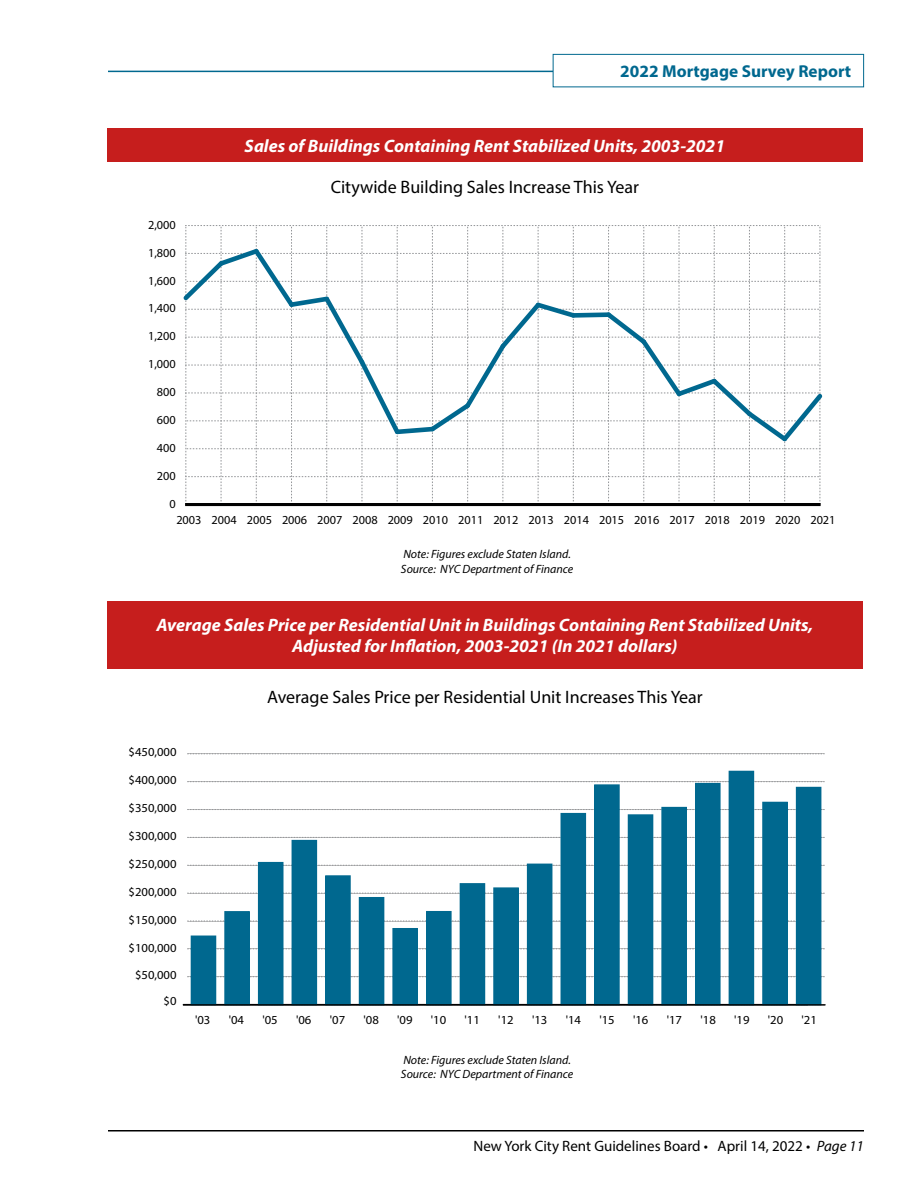
<style>
.page{position:relative;width:918px;height:1188px;background:#fff}
.page>*{position:absolute;margin:0;border:0;box-sizing:border-box;transform-origin:0 0}
.t1{font:italic 700 18px/21.6px "Myriad Pro";color:#fff;text-align:center}
.t2{font:18px "Myriad Pro";color:#000}
.t3{font:700 17.25px "Myriad Pro";color:#00688f}
.t4{font:15px "Myriad Pro";color:#000}
.t5{font:12.3px "Myriad";color:#000}
.t6{font:12.3px "Myriad Pro";color:#000}
.t7{font:italic 12px/14.4px "Myriad Pro";color:#000}
.s1{font-style:italic}
</style>
<div class="page">
<hr style="left:108px;top:71px;width:536px;height:1px;background:#00688f">
<div style="left:553px;top:54px;width:311px;height:33px;background:#fff"></div>
<div style="left:553px;top:54px;width:311px;height:33px;border:1px solid #00688f"></div>
<hr style="left:108px;top:1130px;width:756px;height:2px;background:#000">
<div style="left:107px;top:128px;width:756px;height:34px;background:#c61e1d"></div>
<hr style="left:185px;top:503px;width:636px;height:3px;background:#000">
<svg style="left:183px;top:225px;width:640px;height:280px"></svg>
<div style="left:107px;top:601px;width:756px;height:68px;background:#c61e1d"></div>
<svg style="left:187px;top:976px;width:638px;height:1px"></svg>
<svg style="left:187px;top:949px;width:638px;height:1px"></svg>
<svg style="left:187px;top:921px;width:638px;height:1px"></svg>
<svg style="left:187px;top:893px;width:638px;height:1px"></svg>
<svg style="left:187px;top:865px;width:638px;height:1px"></svg>
<svg style="left:187px;top:837px;width:638px;height:1px"></svg>
<svg style="left:187px;top:809px;width:638px;height:1px"></svg>
<svg style="left:187px;top:781px;width:638px;height:1px"></svg>
<svg style="left:187px;top:753px;width:638px;height:1px"></svg>
<div style="left:191px;top:936px;width:25px;height:69px;background:#00688f"></div>
<div style="left:225px;top:912px;width:24px;height:93px;background:#00688f"></div>
<div style="left:224px;top:911px;width:26px;height:94px;border:1px solid #00688f"></div>
<div style="left:259px;top:863px;width:24px;height:142px;background:#00688f"></div>
<div style="left:258px;top:862px;width:26px;height:143px;border:1px solid #00688f"></div>
<div style="left:292px;top:841px;width:24px;height:164px;background:#00688f"></div>
<div style="left:292px;top:840px;width:25px;height:165px;border:1px solid #00688f"></div>
<div style="left:326px;top:876px;width:24px;height:129px;background:#00688f"></div>
<div style="left:325px;top:875px;width:26px;height:130px;border:1px solid #00688f"></div>
<div style="left:359px;top:898px;width:25px;height:107px;background:#00688f"></div>
<div style="left:393px;top:929px;width:24px;height:76px;background:#00688f"></div>
<div style="left:392px;top:928px;width:26px;height:77px;border:1px solid #00688f"></div>
<div style="left:427px;top:912px;width:24px;height:93px;background:#00688f"></div>
<div style="left:426px;top:911px;width:26px;height:94px;border:1px solid #00688f"></div>
<div style="left:460px;top:884px;width:25px;height:121px;background:#00688f"></div>
<div style="left:494px;top:888px;width:24px;height:117px;background:#00688f"></div>
<div style="left:493px;top:887px;width:26px;height:118px;border:1px solid #00688f"></div>
<div style="left:528px;top:864px;width:24px;height:141px;background:#00688f"></div>
<div style="left:527px;top:864px;width:25px;height:141px;border:1px solid #00688f"></div>
<div style="left:561px;top:814px;width:24px;height:191px;background:#00688f"></div>
<div style="left:561px;top:813px;width:25px;height:192px;border:1px solid #00688f"></div>
<div style="left:595px;top:785px;width:24px;height:220px;background:#00688f"></div>
<div style="left:594px;top:784px;width:26px;height:221px;border:1px solid #00688f"></div>
<div style="left:628px;top:815px;width:25px;height:190px;background:#00688f"></div>
<div style="left:662px;top:808px;width:24px;height:197px;background:#00688f"></div>
<div style="left:661px;top:807px;width:26px;height:198px;border:1px solid #00688f"></div>
<div style="left:696px;top:784px;width:24px;height:221px;background:#00688f"></div>
<div style="left:695px;top:783px;width:26px;height:222px;border:1px solid #00688f"></div>
<div style="left:729px;top:771px;width:25px;height:234px;background:#00688f"></div>
<div style="left:763px;top:802px;width:24px;height:203px;background:#00688f"></div>
<div style="left:762px;top:802px;width:26px;height:203px;border:1px solid #00688f"></div>
<div style="left:797px;top:787px;width:24px;height:218px;background:#00688f"></div>
<div style="left:796px;top:787px;width:25px;height:218px;border:1px solid #00688f"></div>
<hr style="left:183px;top:1004px;width:642px;height:2px;background:#000">
<p class="t3" style="left:620px;top:60px;width:232px">2022 Mortgage Survey Report</p>
<p class="t6" style="left:148px;top:217px;width:29px">2,000</p>
<p class="t6" style="left:148px;top:245px;width:29px">1,800</p>
<p class="t6" style="left:148px;top:273px;width:29px">1,600</p>
<p class="t6" style="left:148px;top:301px;width:29px">1,400</p>
<p class="t6" style="left:148px;top:329px;width:29px">1,200</p>
<p class="t6" style="left:148px;top:357px;width:29px">1,000</p>
<p class="t6" style="left:157px;top:384px;width:20px">800</p>
<p class="t6" style="left:157px;top:412px;width:20px">600</p>
<p class="t6" style="left:157px;top:440px;width:20px">400</p>
<p class="t6" style="left:157px;top:468px;width:20px">200</p>
<p class="t6" style="left:170px;top:496px;width:8px">0</p>
<p class="t1" style="left:245px;top:134px;width:482px">Sales of Buildings Containing Rent Stabilized Units, 2003-2021</p>
<p class="t2" style="left:331px;top:176px;width:310px">Citywide Building Sales Increase This Year</p>
<p class="t6" style="left:176px;top:512px;width:661px">2003 2004 2005 2006 2007 2008 2009 2010 2011 2012 2013 2014 2015 2016 2017 2018 2019 2020 2021</p>
<p class="t7" style="left:401px;top:547px;width:174px">Note: Figures exclude Staten Island.<br>Source: NYC Department of Finance</p>
<p class="t1" style="left:157px;top:613px;width:658px">Average Sales Price per Residential Unit in Buildings Containing Rent Stabilized Units,<br>Adjusted for Inflation, 2003-2021 (In 2021 dollars)</p>
<p class="t2" style="left:267px;top:686px;width:437px">Average Sales Price per Residential Unit Increases This Year</p>
<p class="t5" style="left:129px;top:746px;width:50px">$450,000</p>
<p class="t5" style="left:129px;top:774px;width:50px">$400,000</p>
<p class="t5" style="left:129px;top:802px;width:50px">$350,000</p>
<p class="t5" style="left:129px;top:830px;width:50px">$300,000</p>
<p class="t5" style="left:129px;top:858px;width:50px">$250,000</p>
<p class="t5" style="left:129px;top:886px;width:50px">$200,000</p>
<p class="t5" style="left:129px;top:913px;width:50px">$150,000</p>
<p class="t5" style="left:129px;top:941px;width:50px">$100,000</p>
<p class="t5" style="left:135px;top:969px;width:43px">$50,000</p>
<p class="t5" style="left:164px;top:995px;width:14px">$0</p>
<p class="t5" style="left:195px;top:1014px;width:17px">'03</p>
<p class="t5" style="left:229px;top:1014px;width:17px">'04</p>
<p class="t5" style="left:262px;top:1014px;width:17px">'05</p>
<p class="t5" style="left:296px;top:1014px;width:17px">'06</p>
<p class="t5" style="left:330px;top:1014px;width:17px">'07</p>
<p class="t5" style="left:364px;top:1014px;width:17px">'08</p>
<p class="t5" style="left:397px;top:1014px;width:17px">'09</p>
<p class="t5" style="left:431px;top:1014px;width:17px">'10</p>
<p class="t5" style="left:465px;top:1014px;width:17px">'11</p>
<p class="t5" style="left:498px;top:1014px;width:17px">'12</p>
<p class="t5" style="left:532px;top:1014px;width:17px">'13</p>
<p class="t5" style="left:566px;top:1014px;width:17px">'14</p>
<p class="t5" style="left:599px;top:1014px;width:17px">'15</p>
<p class="t5" style="left:633px;top:1014px;width:17px">'16</p>
<p class="t5" style="left:667px;top:1014px;width:17px">'17</p>
<p class="t5" style="left:700px;top:1014px;width:17px">'18</p>
<p class="t5" style="left:734px;top:1014px;width:17px">'19</p>
<p class="t5" style="left:768px;top:1014px;width:17px">'20</p>
<p class="t5" style="left:802px;top:1014px;width:17px">'21</p>
<p class="t7" style="left:401px;top:1053px;width:174px">Note: Figures exclude Staten Island.<br>Source: NYC Department of Finance</p>
<p class="t4" style="left:474px;top:1137px;width:392px">New York City Rent Guidelines Board • April 14, 2022 • <span class="s1">Page 11</span></p>
</div>
